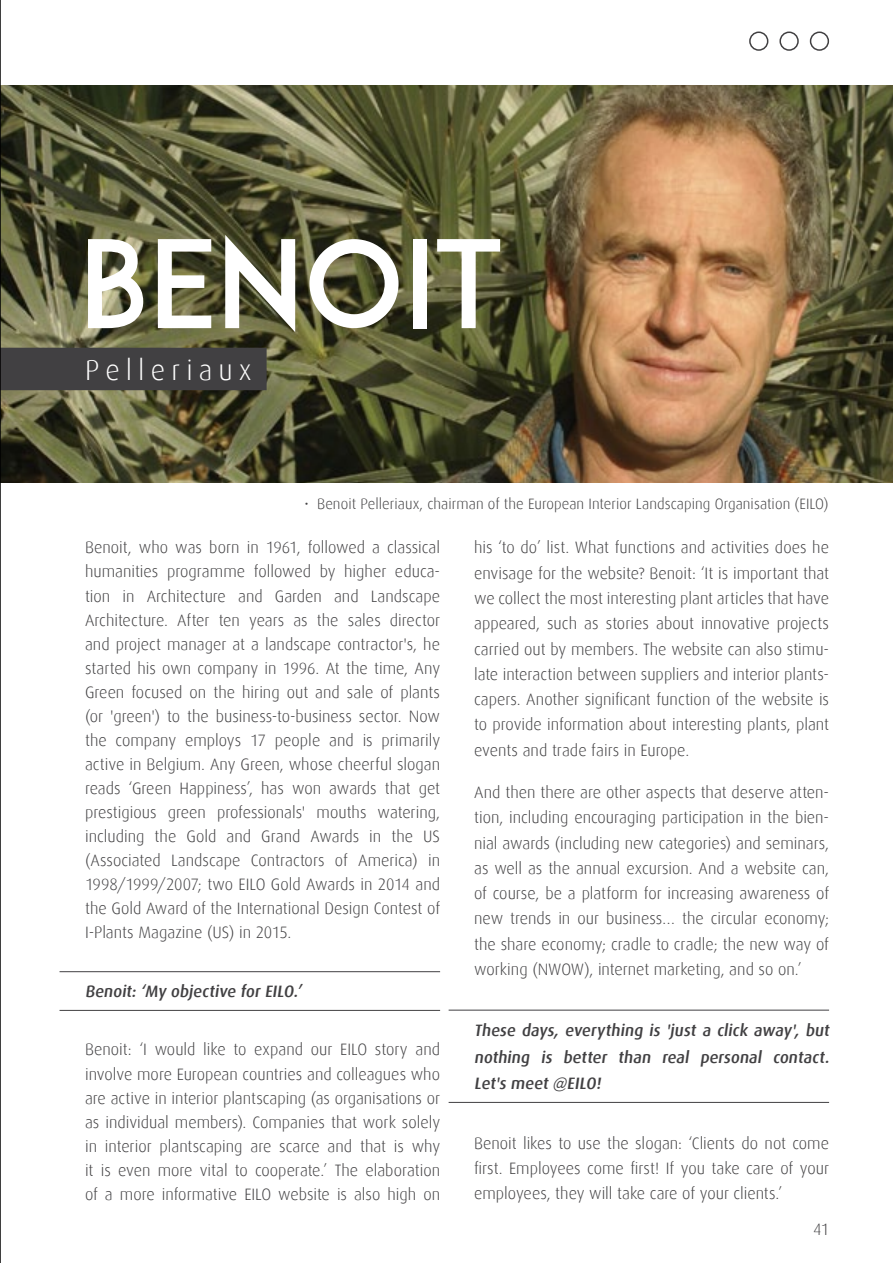
<style>
.page{position:relative;width:893px;height:1263px;background:#fff}
.page>*{position:absolute;margin:0;border:0;box-sizing:border-box;transform-origin:0 0}
.t1{font:120px "ADAM.CGPRO";letter-spacing:-.01em;color:#fff}
.t2{font:300 28.5px "Dax";letter-spacing:.215em;color:#fff}
.t3{font:300 16.5px/24px "Dax";color:#414042;text-align:justify}
.t4{font:500 16.5px/26.8px "Dax";color:#414042;text-align:justify}
.t5{font:300 15px "Dax";letter-spacing:.005em;color:#414042}
</style>
<div class="page">
<div style="left:749px;top:32px;width:19px;height:19px;border:2px solid #414042;border-radius:50%"></div>
<div style="left:779px;top:32px;width:20px;height:19px;border:2px solid #414042;border-radius:50%"></div>
<div style="left:810px;top:32px;width:19px;height:19px;border:2px solid #414042;border-radius:50%"></div>
<img style="left:1px;top:85px;width:892px;height:398px">
<hr style="left:60px;top:971px;width:380px;height:1px;background:#414042">
<hr style="left:60px;top:1010px;width:380px;height:1px;background:#414042">
<hr style="left:449px;top:1010px;width:380px;height:1px;background:#414042">
<hr style="left:449px;top:1102px;width:380px;height:1px;background:#414042">
<div style="left:0;top:348px;width:267px;height:42px;background:#414042"></div>
<hr style="left:0;top:0;width:1px;height:1263px;background:#000">
<h1 class="t1" style="left:79px;top:211px;width:426px">BENOIT</h1>
<h2 class="t2" style="left:85px;top:354px;width:168px">Pelleriaux</h2>
<p class="t5" style="left:304px;top:496px;width:526px">• Benoit Pelleriaux, chairman of the European Interior Landscaping Organisation (EILO)</p>
<p class="t3" style="left:85px;top:536px;width:357px">Benoit, who was born in 1961, followed a classical humanities programme followed by higher educa&shy;tion in Architecture and Garden and Landscape Architecture. After ten years as the sales director and project manager at a landscape contractor's, he started his own company in 1996. At the time, Any Green focused on the hiring out and sale of plants (or 'green') to the business-to-business sector. Now the company employs 17 people and is primarily active in Belgium. Any Green, whose cheerful slogan reads ‘Green Happiness’, has won awards that get prestigious green professionals' mouths watering, including the Gold and Grand Awards in the US (Associated Landscape Contractors of America) in 1998/1999/2007; two EILO Gold Awards in 2014 and the Gold Award of the International Design Contest of I-Plants Magazine (US) in 2015.</p>
<p class="t4" style="left:85px;top:978px;width:221px">Benoit: ‘My objective for Eilo.’</p>
<p class="t3" style="left:85px;top:1038px;width:357px">Benoit: ‘I would like to expand our EILO story and involve more European countries and colleagues who are active in interior plantscaping (as organisations or as individual members). Companies that work solely in interior plantscaping are scarce and that is why it is even more vital to cooperate.’ The elaboration of a more informative EILO website is also high on</p>
<p class="t3" style="left:474px;top:535px;width:356px;line-height:25.3px">his ‘to do’ list. What functions and activities does he envisage for the website? Benoit: ‘It is important that we collect the most interesting plant articles that have appeared, such as stories about innovative projects carried out by members. The website can also stimu&shy;late interaction between suppliers and interior plants&shy;capers. Another significant function of the website is to provide information about interesting plants, plant events and trade fairs in Europe.</p>
<p class="t3" style="left:474px;top:780px;width:356px;line-height:25.3px">And then there are other aspects that deserve atten&shy;tion, including encouraging participation in the bien&shy;nial awards (including new categories) and seminars, as well as the annual excursion. And a website can, of course, be a platform for increasing awareness of new trends in our business… the circular economy; the share economy; cradle to cradle; the new way of working (NWOW), internet marketing, and so on.’</p>
<p class="t4" style="left:474px;top:1017px;width:359px">These days, everything is 'just a click away', but nothing is better than real personal contact. let's meet @Eilo!</p>
<p class="t3" style="left:474px;top:1130px;width:356px;line-height:25.3px">Benoit likes to use the slogan: ‘Clients do not come first. Employees come first! If you take care of your employees, they will take care of your clients.’</p>
<p class="t3" style="left:813px;top:1218px;width:18px">41</p>
</div>
